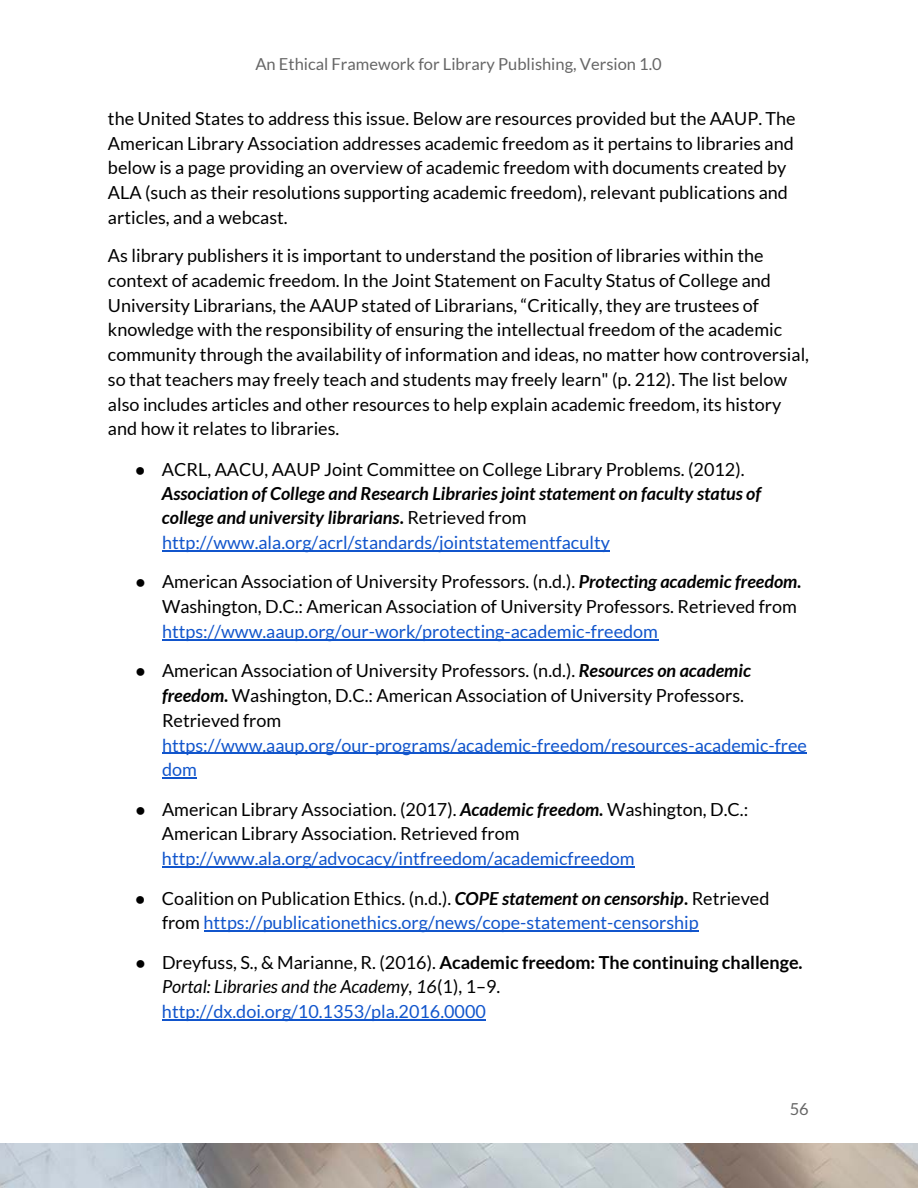
<style>
.page{position:relative;width:918px;height:1188px;background:#fff}
.page>*{position:absolute;margin:0;border:0;box-sizing:border-box;transform-origin:0 0}
.t1{font:18px/24.8px "Lato";color:#000}
.t2{font:18px/24.8px "Lato";color:#15c}
.t3{font:italic 700 18px/24.3px "Lato";color:#000}
.t4{font:16.5px "Lato";color:#666}
.s1{font-family:"Arial";font-weight:400;font-style:normal}
.s2{font-weight:400;font-style:normal}
.s3{font-style:normal}
.s4{font-weight:400;font-style:normal;color:#15c}
.s5{font-family:"Arial"}
.s6{font-weight:700;font-style:italic}
.s7{font-family:"Arial";color:#000}
.s8{color:#000}
.s9{font-weight:700;font-style:italic;color:#000}
.s10{font-weight:700;color:#000}
.s11{font-weight:700}
.s12{font-style:italic}
.s13{color:#15c}
</style>
<div class="page">
<hr style="left:162px;top:550px;width:448px;height:1px;background:#15c">
<hr style="left:162px;top:639px;width:496px;height:1px;background:#15c">
<hr style="left:162px;top:753px;width:645px;height:1px;background:#15c">
<hr style="left:162px;top:777px;width:35px;height:2px;background:#15c">
<hr style="left:162px;top:866px;width:472px;height:1px;background:#15c">
<hr style="left:204px;top:930px;width:495px;height:2px;background:#15c">
<hr style="left:162px;top:1019px;width:324px;height:1px;background:#15c">
<img style="left:0;top:1144px;width:918px;height:44px">
<p class="t4" style="left:255px;top:53px;width:408px">An Ethical Framework for Library Publishing, Version 1.0</p>
<p class="t1" style="left:108px;top:106px;width:689px">the United States to address this issue. Below are resources provided but the AAUP. The American Library Association addresses academic freedom as it pertains to libraries and below is a page providing an overview of academic freedom with documents created by ALA (such as their resolutions supporting academic freedom), relevant publications and articles, and a webcast.</p>
<p class="t1" style="left:108px;top:243px;width:703px">As library publishers it is important to understand the position of libraries within the context of academic freedom. In the Joint Statement on Faculty Status of College and University Librarians, the AAUP stated of Librarians, “Critically, they are trustees of knowledge with the responsibility of ensuring the intellectual freedom of the academic community through the availability of information and ideas, no matter how controversial, so that teachers may freely teach and students may freely learn" (p. 212). The list below also includes articles and other resources to help explain academic freedom, its history and how it relates to libraries.</p>
<p class="t3" style="left:162px;top:457px;width:601px;text-indent:-27px"><span class="s1">●</span> <span class="s2">ACRL, AACU, AAUP Joint Committee on College Library Problems. (2012).<br></span>Association of College and Research Libraries joint statement on faculty status of college and university librarians<span class="s3">.</span> <span class="s2">Retrieved from </span><span class="s4">http://www.ala.org/acrl/standards/jointstatementfaculty</span></p>
<p class="t1" style="left:135px;top:569px;width:668px;text-align:right"><span class="s5">●</span> American Association of University Professors. (n.d.). <span class="s6">Protecting academic freedom.<br></span>Washington, D.C.: American Association of University Professors. Retrieved from</p>
<p class="t2" style="left:162px;top:619px;width:497px">https://www.aaup.org/our-work/protecting-academic-freedom</p>
<p class="t1" style="left:162px;top:658px;width:590px;text-indent:-27px"><span class="s5">●</span> American Association of University Professors. (n.d.). <span class="s6">Resources on academic freedom.</span> Washington, D.C.: American Association of University Professors.<br>Retrieved from</p>
<p class="t2" style="left:162px;top:732px;width:647px">https://www.aaup.org/our-programs/academic-freedom/resources-academic-free dom</p>
<p class="t1" style="left:162px;top:796px;width:588px;text-indent:-27px"><span class="s5">●</span> American Library Association. (2017). <span class="s6">Academic freedom.</span> Washington, D.C.:<br>American Library Association. Retrieved from</p>
<p class="t2" style="left:162px;top:846px;width:474px">http://www.ala.org/advocacy/intfreedom/academicfreedom</p>
<p class="t2" style="left:162px;top:885px;width:609px;text-indent:-27px"><span class="s7">●</span> <span class="s8">Coalition on Publication Ethics. (n.d.).</span> <span class="s9">COPE statement on censorship</span><span class="s10">.</span> <span class="s8">Retrieved from</span> https://publicationethics.org/news/cope-statement-censorship</p>
<p class="t1" style="left:162px;top:949px;width:642px;text-indent:-27px"><span class="s5">●</span> Dreyfuss, S., &amp; Marianne, R. (2016). <span class="s11">Academic freedom: The continuing challenge.<br></span><span class="s12">Portal: Libraries and the Academy, 16</span>(1), 1–9. <span class="s13">http://dx.doi.org/10.1353/pla.2016.0000</span></p>
<p class="t4" style="left:790px;top:1099px;width:21px">56</p>
</div>
